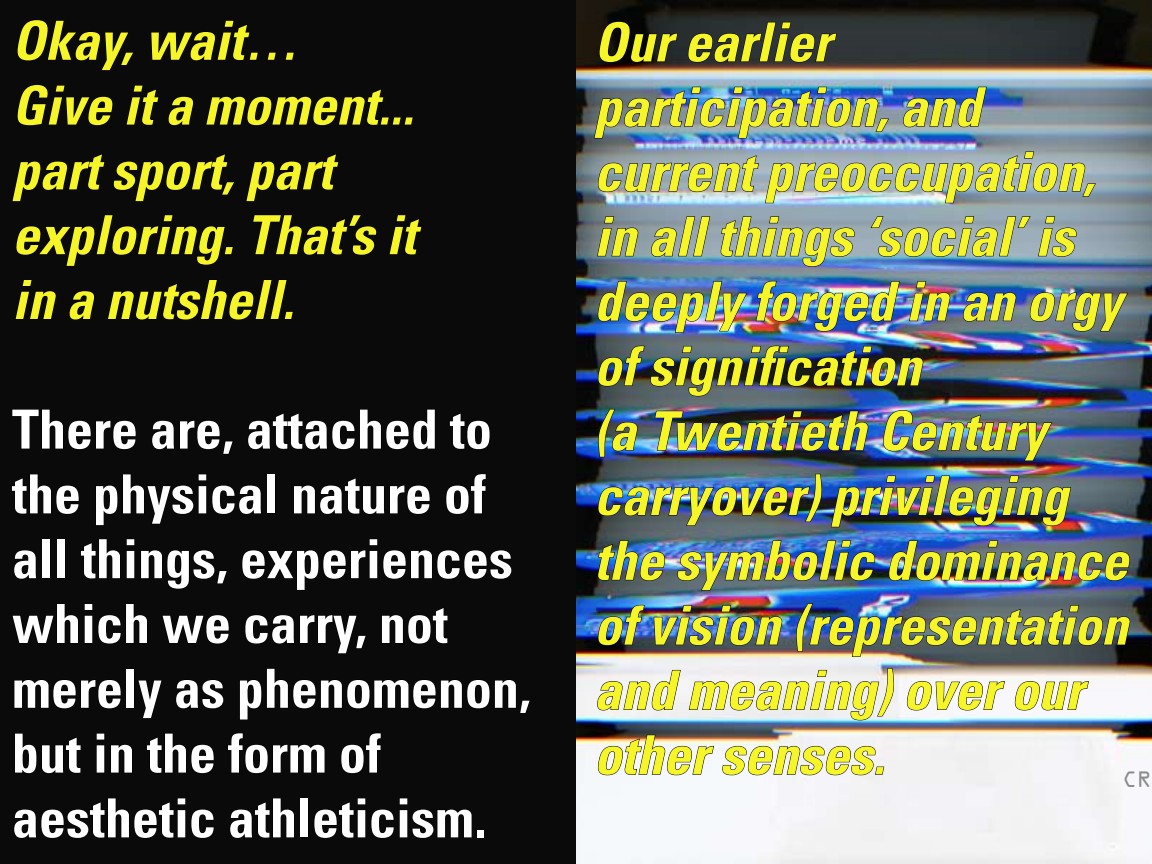
<style>
.page{position:relative;width:1152px;height:864px;background:#fff}
.page>*{position:absolute;margin:0;border:0;box-sizing:border-box;transform-origin:0 0}
.t1{font:italic 700 condensed 54px/64.8px "Univers";color:#f5f528}
.t2{font:700 condensed 54px/64.8px "Univers";color:#fff}
.t3{font:20px "OCRA Std";color:#8a8c8e}
</style>
<div class="page">
<div style="left:0;top:0;width:576px;height:864px;background:#0a0a0a"></div>
<img style="left:576px;top:0;width:576px;height:864px">
<svg style="left:597px;top:21px;width:82px;height:42px"></svg>
<svg style="left:686px;top:21px;width:152px;height:42px"></svg>
<img style="left:593px;top:86px;width:297px;height:53px">
<img style="left:902px;top:86px;width:85px;height:42px">
<img style="left:596px;top:151px;width:501px;height:53px">
<svg style="left:596px;top:216px;width:44px;height:41px"></svg>
<svg style="left:650px;top:216px;width:61px;height:41px"></svg>
<svg style="left:720px;top:216px;width:136px;height:51px"></svg>
<svg style="left:870px;top:216px;width:207px;height:41px"></svg>
<img style="left:596px;top:280px;width:152px;height:53px">
<img style="left:755px;top:280px;width:145px;height:52px">
<img style="left:908px;top:280px;width:44px;height:42px">
<img style="left:962px;top:292px;width:56px;height:30px">
<svg style="left:1028px;top:292px;width:101px;height:40px"></svg>
<img style="left:596px;top:345px;width:329px;height:52px">
<img style="left:597px;top:408px;width:41px;height:50px">
<img style="left:654px;top:410px;width:216px;height:42px">
<img style="left:881px;top:410px;width:172px;height:52px">
<img style="left:596px;top:473px;width:228px;height:54px">
<img style="left:830px;top:475px;width:242px;height:53px">
<img style="left:597px;top:540px;width:69px;height:41px">
<img style="left:676px;top:540px;width:200px;height:51px">
<img style="left:887px;top:540px;width:244px;height:41px">
<img style="left:596px;top:604px;width:49px;height:42px">
<img style="left:653px;top:604px;width:131px;height:42px">
<img style="left:795px;top:602px;width:337px;height:55px">
<svg style="left:596px;top:669px;width:85px;height:42px"></svg>
<svg style="left:688px;top:668px;width:208px;height:53px"></svg>
<svg style="left:905px;top:681px;width:101px;height:30px"></svg>
<svg style="left:1013px;top:681px;width:77px;height:30px"></svg>
<svg style="left:596px;top:734px;width:119px;height:42px"></svg>
<svg style="left:721px;top:745px;width:164px;height:31px"></svg>
<p class="t1" style="left:12px;top:7px;width:405px">Okay, wait…<br>Give it a moment... part sport, part exploring. That’s it in a nutshell.</p>
<p class="t2" style="left:12px;top:396px;width:520px">There are, attached to the physical nature of all things, experiences which we carry, not merely as phenomenon, but in the form of aesthetic athleticism.</p>
<p class="t1" style="left:594px;top:9px;width:535px">Our earlier participation, and current preoccupation, in all things ‘social’ is deeply forged in an orgy of signification<br>(a Twentieth Century carryover) privileging the symbolic dominance of vision (representation and meaning) over our other senses.</p>
<p class="t3" style="left:1123px;top:771px;width:30px">CR</p>
</div>
